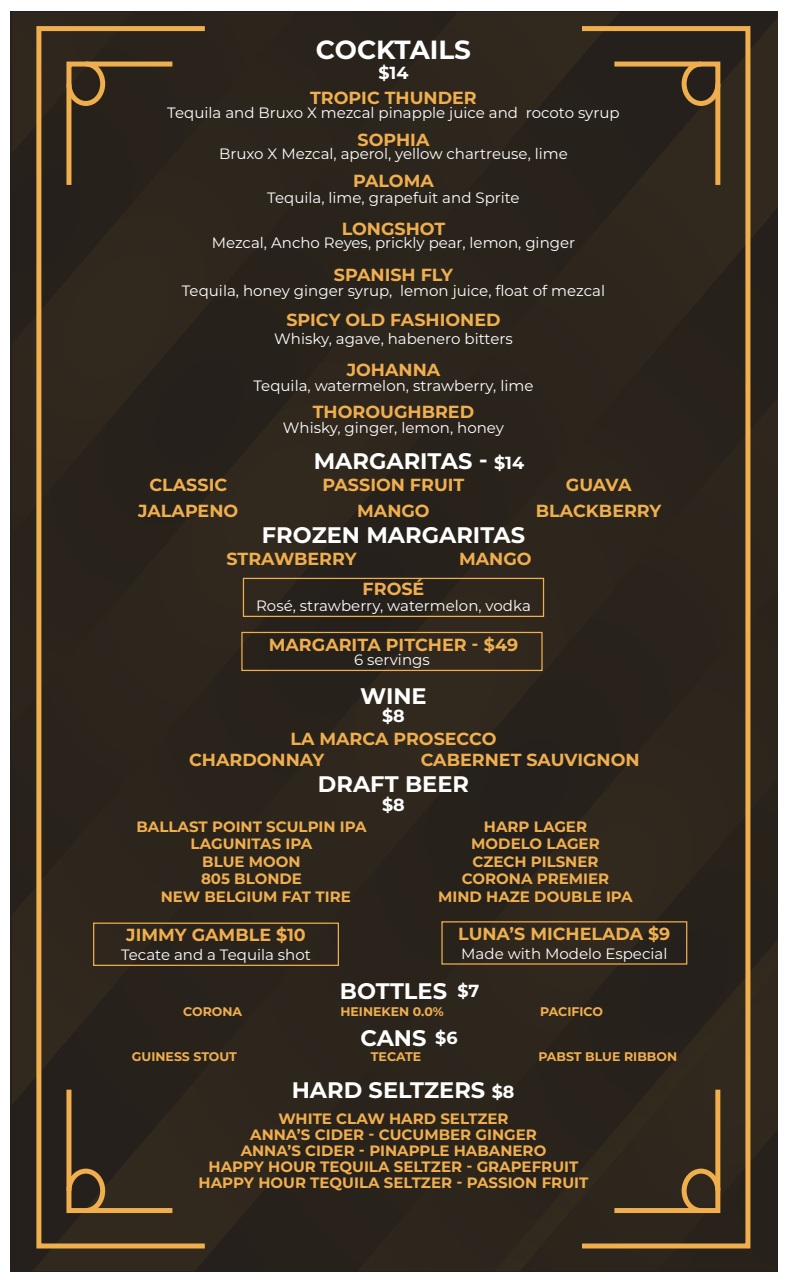
<style>
.page{position:relative;width:787px;height:1282px;background:#fff}
.page>*{position:absolute;margin:0;border:0;box-sizing:border-box;transform-origin:0 0}
.t1{font:700 26.25px "Montserrat";color:#fff}
.t2{font:700 22.5px "Montserrat";color:#fff}
.t3{font:700 17.5px/20.6px "Montserrat";color:#f0af4f}
.t4{font:700 17.5px "Montserrat";color:#fff}
.t5{font:15px "Montserrat";color:#fff}
.t6{font:700 15px/17.5px "Montserrat";color:#f0af4f;text-align:center}
.t7{font:700 12.5px "Montserrat";color:#f0af4f}
.s1{font-size:17.5px}
</style>
<div class="page">
<div style="left:12px;top:12px;width:765px;height:34px;background:#2a231c"></div>
<div style="left:12px;top:46px;width:765px;height:1225px;background:#2c251c"></div>
<div style="left:49px;top:237px;width:728px;height:1034px;background:#2c251c"></div>
<div style="left:199px;top:412px;width:578px;height:859px;background:#2c251c"></div>
<div style="left:36px;top:26px;width:171px;height:1222px;border:5px solid #f0af4f"></div>
<div style="left:579px;top:26px;width:171px;height:1222px;border:5px solid #f0af4f"></div>
<svg style="left:64px;top:59px;width:113px;height:131px;background:#3b2f20"></svg>
<svg style="left:609px;top:59px;width:113px;height:131px;background:#3c3021"></svg>
<svg style="left:64px;top:1084px;width:113px;height:131px;background:#3d3121"></svg>
<svg style="left:609px;top:1084px;width:113px;height:131px;background:#413421"></svg>
<div style="left:243px;top:577px;width:301px;height:40px;border:1px solid #f0af4f"></div>
<div style="left:241px;top:631px;width:301px;height:40px;border:1px solid #f0af4f"></div>
<div style="left:93px;top:922px;width:246px;height:43px;border:1px solid #f0af4f"></div>
<div style="left:441px;top:921px;width:246px;height:43px;border:1px solid #f0af4f"></div>
<h1 class="t1" style="left:316px;top:31px;width:156px">COCKTAILS</h1>
<p class="t3" style="left:310px;top:87px;width:168px">TROPIC THUNDER</p>
<p class="t5" style="left:167px;top:102px;width:453px">Tequila and Bruxo X mezcal pinapple juice and rocoto syrup</p>
<p class="t3" style="left:357px;top:129px;width:73px">SOPHIA</p>
<p class="t5" style="left:219px;top:144px;width:350px">Bruxo X Mezcal, aperol, yellow chartreuse, lime</p>
<p class="t3" style="left:353px;top:169px;width:82px">PALOMA</p>
<p class="t5" style="left:267px;top:187px;width:254px">Tequila, lime, grapefuit and Sprite</p>
<p class="t3" style="left:341px;top:218px;width:105px">LONGSHOT</p>
<p class="t5" style="left:212px;top:232px;width:365px">Mezcal, Ancho Reyes, prickly pear, lemon, ginger</p>
<p class="t3" style="left:334px;top:264px;width:121px">SPANISH FLY</p>
<p class="t5" style="left:182px;top:280px;width:424px">Tequila, honey ginger syrup, lemon juice, float of mezcal</p>
<p class="t3" style="left:286px;top:309px;width:216px">SPICY OLD FASHIONED</p>
<p class="t5" style="left:274px;top:329px;width:240px">Whisky, agave, habenero bitters</p>
<p class="t3" style="left:346px;top:359px;width:95px">JOHANNA</p>
<p class="t5" style="left:253px;top:375px;width:281px">Tequila, watermelon, strawberry, lime</p>
<p class="t3" style="left:313px;top:400px;width:163px">THOROUGHBRED</p>
<p class="t5" style="left:283px;top:417px;width:222px">Whisky, ginger, lemon, honey</p>
<h2 class="t2" style="left:313px;top:445px;width:212px">MARGARITAS - <span class="s1">$14</span></h2>
<p class="t4" style="left:378px;top:60px;width:31px">$14</p>
<p class="t3" style="left:149px;top:474px;width:79px">CLASSIC</p>
<p class="t3" style="left:322px;top:474px;width:143px">PASSION FRUIT</p>
<p class="t3" style="left:565px;top:474px;width:67px">GUAVA</p>
<p class="t3" style="left:138px;top:499px;width:101px">JALAPENO</p>
<p class="t3" style="left:357px;top:499px;width:74px">MANGO</p>
<p class="t3" style="left:535px;top:499px;width:127px">BLACKBERRY</p>
<h2 class="t2" style="left:262px;top:518px;width:264px">FROZEN MARGARITAS</h2>
<p class="t3" style="left:226px;top:547px;width:132px">STRAWBERRY</p>
<p class="t3" style="left:459px;top:547px;width:74px">MANGO</p>
<p class="t3" style="left:362px;top:578px;width:63px">FROSÉ</p>
<p class="t5" style="left:256px;top:595px;width:276px">Rosé, strawberry, watermelon, vodka</p>
<p class="t3" style="left:269px;top:633px;width:251px">MARGARITA PITCHER - $49</p>
<p class="t5" style="left:354px;top:649px;width:77px">6 servings</p>
<h2 class="t2" style="left:360px;top:679px;width:68px">WINE</h2>
<p class="t4" style="left:382px;top:703px;width:24px">$8</p>
<p class="t3" style="left:189px;top:727px;width:309px;text-indent:101px">LA MARCA PROSECCO<br>CHARDONNAY</p>
<p class="t3" style="left:420px;top:748px;width:220px">CABERNET SAUVIGNON</p>
<h2 class="t2" style="left:318px;top:768px;width:153px">DRAFT BEER</h2>
<p class="t4" style="left:382px;top:792px;width:24px">$8</p>
<p class="t6" style="left:136px;top:816px;width:231px">BALLAST POINT SCULPIN IPA<br>LAGUNITAS IPA<br>BLUE MOON<br>805 BLONDE<br>NEW BELGIUM FAT TIRE</p>
<p class="t6" style="left:438px;top:816px;width:196px">HARP LAGER<br>MODELO LAGER<br>CZECH PILSNER<br>CORONA PREMIER<br>MIND HAZE DOUBLE IPA</p>
<p class="t3" style="left:126px;top:923px;width:181px">JIMMY GAMBLE $10</p>
<p class="t5" style="left:121px;top:944px;width:191px">Tecate and a Tequila shot</p>
<h2 class="t2" style="left:340px;top:974px;width:109px">BOTTLES</h2>
<p class="t3" style="left:458px;top:922px;width:214px">LUNA’S MICHELADA $9</p>
<p class="t5" style="left:461px;top:943px;width:207px">Made with Modelo Especial</p>
<p class="t4" style="left:457px;top:978px;width:23px">$7</p>
<p class="t7" style="left:183px;top:1002px;width:60px">CORONA</p>
<p class="t7" style="left:340px;top:1002px;width:105px">HEINEKEN 0.0%</p>
<p class="t7" style="left:540px;top:1002px;width:64px">PACIFICO</p>
<p class="t7" style="left:132px;top:1047px;width:106px">GUINESS STOUT</p>
<p class="t7" style="left:371px;top:1047px;width:52px">TECATE</p>
<p class="t7" style="left:538px;top:1047px;width:140px">PABST BLUE RIBBON</p>
<h2 class="t2" style="left:360px;top:1021px;width:99px">CANS <span class="s1">$6</span></h2>
<h2 class="t2" style="left:291px;top:1073px;width:224px">HARD SELTZERS <span class="s1">$8</span></h2>
<p class="t6" style="left:198px;top:1109px;width:391px;line-height:16.1px">WHITE CLAW HARD SELTZER<br>ANNA’S CIDER - CUCUMBER GINGER<br>ANNA’S CIDER - PINAPPLE HABANERO<br>HAPPY HOUR TEQUILA SELTZER - GRAPEFRUIT HAPPY HOUR TEQUILA SELTZER - PASSION FRUIT</p>
</div>
